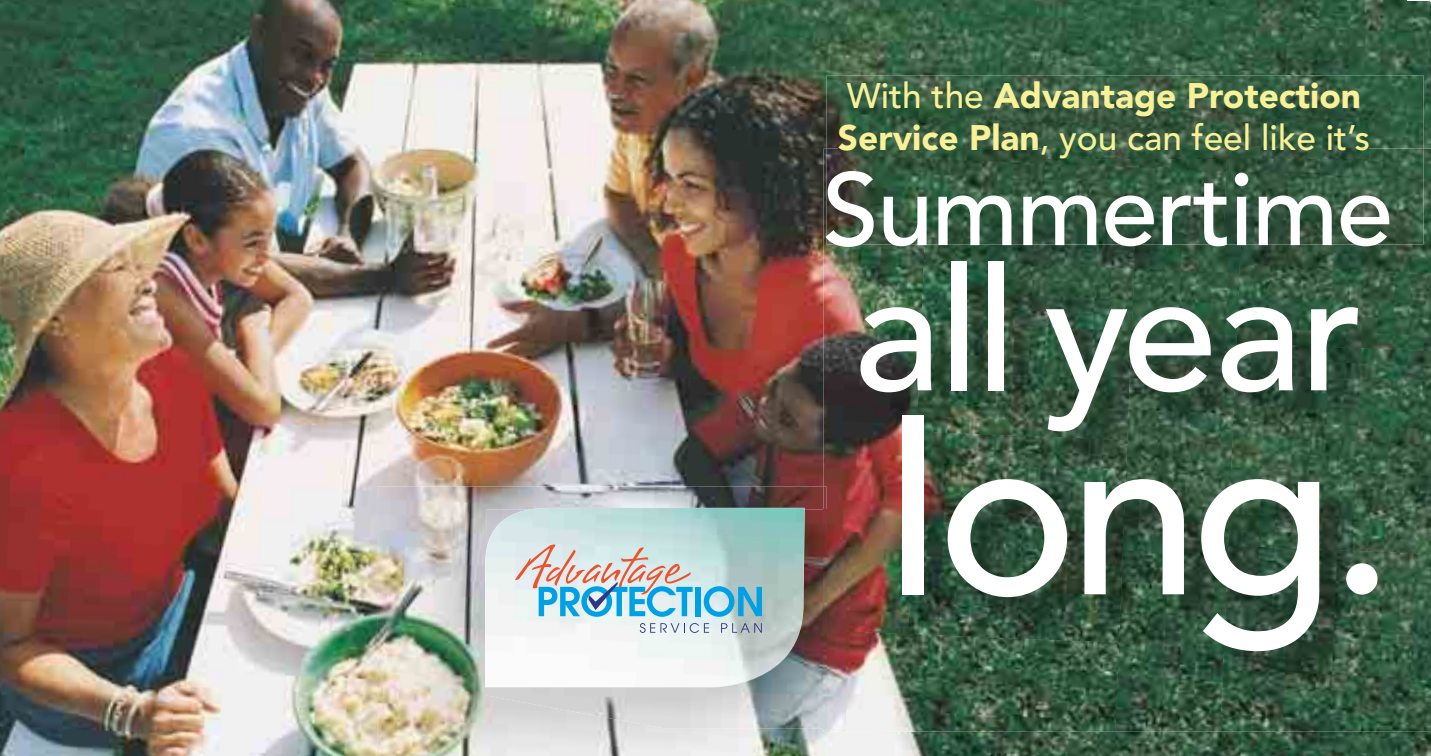
<style>
.page{position:relative;width:1431px;height:756px;background:#fff}
.page>*{position:absolute;margin:0;border:0;box-sizing:border-box;transform-origin:0 0}
.t1{font:500 237px "Avenir";color:#fff}
.t2{font:500 171px "Avenir";letter-spacing:-.02em;color:#fff}
.t3{font:500 102px "Avenir";letter-spacing:-.02em;color:#fff}
.t4{font:900 35.4px/42.3px "Avenir";color:#f9f198}
.t5{font:500 35.4px "Avenir";color:#f9f198}
.s1{font-weight:500}
</style>
<div class="page">
<img style="left:0;top:0;width:1431px;height:756px">
<img style="left:827px;top:75px;width:596px;height:74px">
<img style="left:839px;top:123px;width:199px;height:26px">
<img style="left:1041px;top:123px;width:328px;height:26px">
<img style="left:824px;top:149px;width:93px;height:481px">
<img style="left:1241px;top:149px;width:190px;height:194px">
<img style="left:917px;top:244px;width:198px;height:187px">
<img style="left:1115px;top:244px;width:126px;height:488px">
<img style="left:1228px;top:343px;width:203px;height:203px">
<img style="left:908px;top:431px;width:220px;height:212px">
<img style="left:1220px;top:546px;width:211px;height:186px">
<img style="left:826px;top:630px;width:293px;height:102px">
<img style="left:827px;top:149px;width:395px;height:95px">
<img style="left:1222px;top:149px;width:201px;height:95px">
<img style="left:377px;top:486px;width:180px;height:270px">
<img style="left:557px;top:486px;width:267px;height:23px">
<img style="left:550px;top:728px;width:276px;height:28px">
<img style="left:824px;top:486px;width:2px;height:246px">
<img style="left:742px;top:509px;width:103px;height:219px">
<img style="left:487px;top:688px;width:255px;height:40px">
<img style="left:485px;top:508px;width:210px;height:179px">
<img style="left:695px;top:508px;width:109px;height:179px">
<svg style="left:640px;top:623px;width:69px;height:10px"></svg>
<svg style="left:721px;top:623px;width:41px;height:10px"></svg>
<div style="left:695px;top:587px;width:5px;height:29px;background:#00a0e4"></div>
<svg style="left:704px;top:586px;width:58px;height:31px;background:#66bbdc"></svg>
<svg style="left:515px;top:544px;width:178px;height:73px;background:#b7cdd5"></svg>
<p class="t4" style="left:838px;top:77px;width:534px"><span class="s1">With the</span> Advantage Protection<br>Service Plan<span class="s1">, you can feel like it s</span></p>
<p class="t5" style="left:1347px;top:123px;width:11px">’</p>
<h3 class="t3" style="left:822px;top:168px;width:573px">Summertime</h3>
<h2 class="t2" style="left:853px;top:261px;width:511px">all year</h2>
<h1 class="t1" style="left:885px;top:415px;width:511px">long.</h1>
</div>
